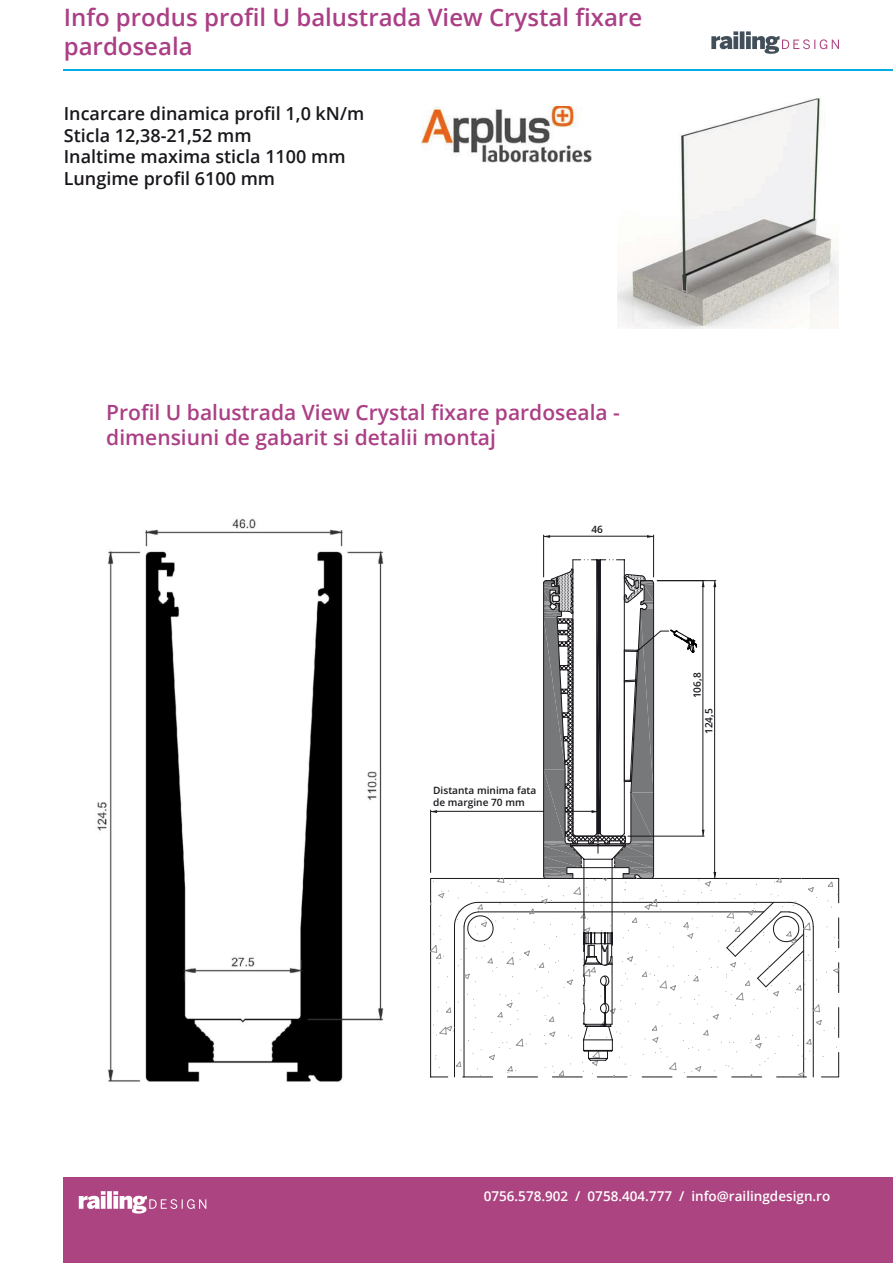
<style>
.page{position:relative;width:893px;height:1263px;background:#fff}
.page>*{position:absolute;margin:0;border:0;box-sizing:border-box;transform-origin:0 0}
.t1{font:600 24px/28.8px "Open Sans";color:#ab3f85}
.t2{font:600 21px/25.2px "Open Sans";color:#ab3f85}
.t3{font:600 18px "Open Sans";color:#1a171c}
.t4{font:600 13.5px "Open Sans";color:#fff}
.t5{font:600 10.2px/12.1px "Open Sans";color:#1a171c}
</style>
<div class="page">
<hr style="left:64px;top:69px;width:829px;height:2px;background:#00ace5">
<div style="left:64px;top:1178px;width:829px;height:85px;background:#ab4480"></div>
<svg style="left:79px;top:1191px;width:127px;height:22px"></svg>
<img style="left:422px;top:106px;width:169px;height:57px">
<img style="left:618px;top:98px;width:221px;height:230px">
<img style="left:97px;top:518px;width:287px;height:564px">
<svg style="left:711px;top:31px;width:128px;height:23px"></svg>
<svg style="left:430px;top:878px;width:409px;height:200px"></svg>
<hr style="left:437px;top:811px;width:155px;height:1px;background:#1a171c">
<hr style="left:430px;top:810px;width:1px;height:62px;background:#1a171c">
<svg style="left:430px;top:809px;width:7px;height:4px"></svg>
<hr style="left:550px;top:536px;width:98px;height:1px;background:#1a171c">
<hr style="left:653px;top:535px;width:1px;height:42px;background:#1a171c">
<hr style="left:543px;top:535px;width:1px;height:42px;background:#1a171c">
<svg style="left:543px;top:535px;width:7px;height:3px"></svg>
<svg style="left:647px;top:535px;width:7px;height:3px"></svg>
<svg style="left:454px;top:559px;width:360px;height:502px"></svg>
<p class="t1" style="left:64px;top:2px;width:580px">Info produs profil U balustrada View Crystal fixare pardoseala</p>
<p class="t3" style="left:64px;top:101px;width:302px">Incarcare dinamica profil 1,0 kN/m</p>
<p class="t3" style="left:64px;top:123px;width:189px">Sticla 12,38-21,52 mm</p>
<p class="t3" style="left:64px;top:144px;width:283px">Inaltime maxima sticla 1100 mm</p>
<p class="t3" style="left:64px;top:166px;width:213px">Lungime profil 6100 mm</p>
<p class="t2" style="left:106px;top:399px;width:515px">Profil U balustrada View Crystal fixare pardoseala - dimensiuni de gabarit si detalii montaj</p>
<p class="t5" style="left:591px;top:523px;width:13px">46</p>
<p class="t5" style="left:433px;top:784px;width:105px">Distanta minima fata de margine 70 mm</p>
<p class="t5" style="left:691px;top:698px;width:27px;rotate:-90deg">106,8</p>
<p class="t5" style="left:703px;top:734px;width:27px;rotate:-90deg">124,5</p>
<p class="t4" style="left:484px;top:1187px;width:348px">0756.578.902 / 0758.404.777 / info@railingdesign.ro</p>
</div>
